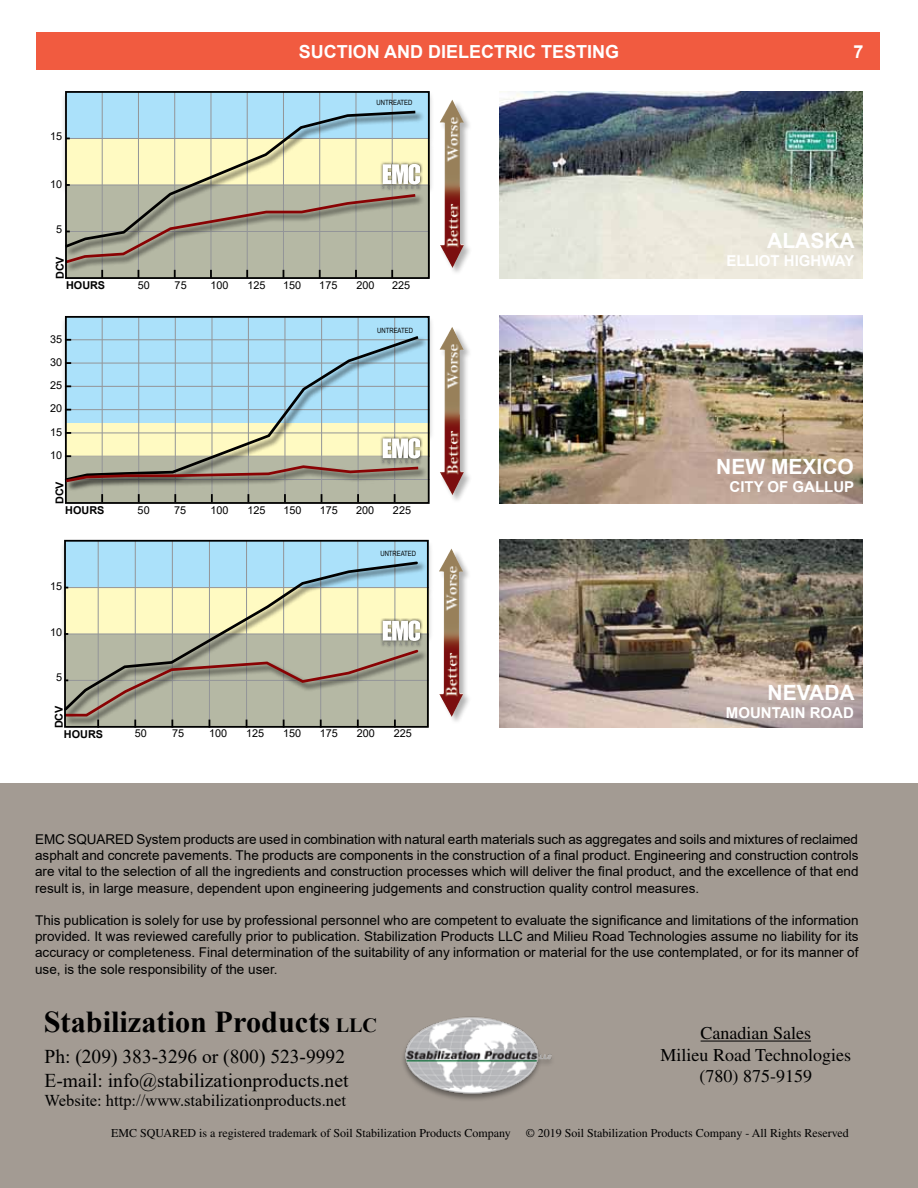
<style>
.page{position:relative;width:918px;height:1188px;background:#fff}
.page>*{position:absolute;margin:0;border:0;box-sizing:border-box;transform-origin:0 0}
.t1{font:700 30.3px "Times New Roman";color:#000}
.t2{font:700 21px "Arial";color:#fff}
.t3{font:19.5px/23.4px "Times New Roman";color:#000}
.t4{font:18px/21.6px "Times";color:#000;text-align:center}
.t5{font:700 18px "Arial";color:#fff}
.t6{font:16.5px "Times New Roman";color:#000}
.t7{font:700 15px "Arial";color:#fff}
.t8{font:13.5px/16.2px "Arial";color:#000;text-align:justify}
.t9{font:12px "Times";color:#000}
.t10{font:10.8px "Arial";color:#000}
.t11{font:700 10.8px "Arial";color:#000}
.t12{font:7.2px "Arial Narrow";color:#000}
.s1{font-size:20.25px}
</style>
<div class="page">
<div style="left:37px;top:32px;width:843px;height:38px;background:#f15b40"></div>
<img style="left:499px;top:315px;width:363px;height:188px">
<div style="left:439px;top:327px;width:34px;height:177px;background:#000;opacity:.3"></div>
<img style="left:440px;top:327px;width:23px;height:168px">
<div style="left:65px;top:456px;width:364px;height:46px;background:#b5b8a4"></div>
<div style="left:66px;top:317px;width:363px;height:116px;background:#abe1fa"></div>
<hr style="left:394px;top:318px;width:1px;height:183px;background:#939598">
<svg style="left:394px;top:494px;width:2px;height:7px"></svg>
<hr style="left:285px;top:318px;width:1px;height:183px;background:#939598">
<svg style="left:284px;top:494px;width:2px;height:7px"></svg>
<hr style="left:248px;top:318px;width:1px;height:183px;background:#939598">
<hr style="left:212px;top:318px;width:1px;height:183px;background:#939598">
<svg style="left:211px;top:494px;width:2px;height:7px"></svg>
<hr style="left:138px;top:318px;width:1px;height:183px;background:#939598">
<svg style="left:138px;top:494px;width:2px;height:7px"></svg>
<hr style="left:175px;top:318px;width:1px;height:183px;background:#939598">
<svg style="left:174px;top:494px;width:2px;height:7px"></svg>
<hr style="left:102px;top:318px;width:1px;height:183px;background:#939598">
<svg style="left:101px;top:494px;width:2px;height:7px"></svg>
<hr style="left:321px;top:318px;width:1px;height:183px;background:#939598">
<hr style="left:358px;top:318px;width:1px;height:183px;background:#939598">
<svg style="left:357px;top:494px;width:2px;height:7px"></svg>
<div style="left:65px;top:316px;width:365px;height:188px;border:2px solid #000"></div>
<svg style="left:63px;top:334px;width:358px;height:98px"></svg>
<div style="left:66px;top:465px;width:362px;height:26px;background:#000;opacity:.75"></div>
<div style="left:380px;top:435px;width:43px;height:31px;background:#000;opacity:.75"></div>
<svg style="left:63px;top:432px;width:358px;height:52px"></svg>
<img style="left:499px;top:540px;width:363px;height:188px">
<div style="left:65px;top:540px;width:363px;height:47px;background:#abe1fa"></div>
<hr style="left:320px;top:540px;width:1px;height:186px;background:#939598">
<hr style="left:135px;top:540px;width:1px;height:186px;background:#939598">
<hr style="left:98px;top:540px;width:1px;height:186px;background:#939598">
<hr style="left:172px;top:540px;width:1px;height:186px;background:#939598">
<hr style="left:209px;top:540px;width:1px;height:186px;background:#939598">
<hr style="left:246px;top:540px;width:1px;height:186px;background:#939598">
<hr style="left:283px;top:540px;width:1px;height:186px;background:#939598">
<hr style="left:394px;top:540px;width:1px;height:186px;background:#939598">
<hr style="left:357px;top:540px;width:1px;height:186px;background:#939598">
<svg style="left:62px;top:560px;width:358px;height:75px"></svg>
<div style="left:64px;top:540px;width:365px;height:188px;border:2px solid #000"></div>
<div style="left:439px;top:549px;width:34px;height:177px;background:#000;opacity:.3"></div>
<img style="left:439px;top:549px;width:24px;height:168px">
<div style="left:380px;top:618px;width:43px;height:30px;background:#000;opacity:.75"></div>
<svg style="left:63px;top:621px;width:357px;height:107px;background:#afad99"></svg>
<img style="left:499px;top:91px;width:363px;height:188px">
<div style="left:439px;top:100px;width:34px;height:177px;background:#000;opacity:.3"></div>
<img style="left:440px;top:100px;width:23px;height:168px">
<div style="left:66px;top:92px;width:364px;height:46px;background:#abe1fa"></div>
<hr style="left:66px;top:138px;width:363px;height:1px;background:#939598">
<hr style="left:66px;top:185px;width:363px;height:1px;background:#939598">
<hr style="left:66px;top:231px;width:363px;height:1px;background:#939598">
<hr style="left:319px;top:92px;width:1px;height:185px;background:#939598">
<hr style="left:102px;top:92px;width:1px;height:185px;background:#939598">
<hr style="left:138px;top:92px;width:1px;height:185px;background:#939598">
<hr style="left:174px;top:92px;width:1px;height:185px;background:#939598">
<hr style="left:211px;top:92px;width:1px;height:185px;background:#939598">
<hr style="left:356px;top:92px;width:1px;height:185px;background:#939598">
<hr style="left:392px;top:92px;width:1px;height:185px;background:#939598">
<hr style="left:247px;top:92px;width:1px;height:185px;background:#939598">
<hr style="left:283px;top:92px;width:1px;height:185px;background:#939598">
<svg style="left:63px;top:109px;width:355px;height:55px"></svg>
<div style="left:65px;top:91px;width:365px;height:188px;border:2px solid #000"></div>
<div style="left:380px;top:161px;width:43px;height:31px;background:#000;opacity:.75"></div>
<svg style="left:63px;top:164px;width:357px;height:114px;background:#b4b29c"></svg>
<div style="left:0;top:784px;width:918px;height:404px;background:#a39b93"></div>
<img style="left:403px;top:1016px;width:149px;height:84px">
<hr style="left:701px;top:1041px;width:110px;height:1px;background:#000">
<h3 class="t5" style="left:299px;top:39px;width:322px">SUCTION AND DIELECTRIC TESTING</h3>
<h3 class="t5" style="left:853px;top:39px;width:12px">7</h3>
<p class="t10" style="left:50px;top:129px;width:14px">15</p>
<p class="t10" style="left:50px;top:177px;width:14px">10</p>
<p class="t10" style="left:56px;top:222px;width:8px">5</p>
<p class="t11" style="left:52px;top:279px;width:24px;rotate:-90deg">DCV</p>
<p class="t11" style="left:66px;top:278px;width:41px">HOURS</p>
<p class="t10" style="left:50px;top:331px;width:14px">35</p>
<p class="t10" style="left:50px;top:355px;width:14px">30</p>
<p class="t10" style="left:50px;top:378px;width:14px">25</p>
<p class="t10" style="left:50px;top:401px;width:14px">20</p>
<p class="t10" style="left:50px;top:424px;width:14px">15</p>
<p class="t10" style="left:50px;top:448px;width:14px">10</p>
<p class="t11" style="left:52px;top:504px;width:24px;rotate:-90deg">DCV</p>
<p class="t11" style="left:65px;top:502px;width:41px">HOURS</p>
<p class="t10" style="left:50px;top:579px;width:14px">15</p>
<p class="t10" style="left:50px;top:624px;width:14px">10</p>
<p class="t10" style="left:56px;top:670px;width:8px">5</p>
<p class="t11" style="left:51px;top:728px;width:24px;rotate:-90deg">DCV</p>
<p class="t12" style="left:377px;top:97px;width:37px">UNTREATED</p>
<p class="t10" style="left:138px;top:277px;width:14px">50</p>
<p class="t10" style="left:175px;top:277px;width:14px">75</p>
<p class="t10" style="left:211px;top:277px;width:20px">100</p>
<p class="t10" style="left:247px;top:277px;width:20px">125</p>
<p class="t10" style="left:283px;top:277px;width:20px">150</p>
<p class="t10" style="left:319px;top:277px;width:20px">175</p>
<p class="t10" style="left:357px;top:277px;width:20px">200</p>
<p class="t10" style="left:392px;top:277px;width:20px">225</p>
<p class="t12" style="left:377px;top:326px;width:37px">UNTREATED</p>
<p class="t10" style="left:138px;top:502px;width:14px">50</p>
<p class="t10" style="left:174px;top:502px;width:14px">75</p>
<p class="t10" style="left:210px;top:502px;width:20px">100</p>
<p class="t10" style="left:247px;top:502px;width:20px">125</p>
<p class="t10" style="left:284px;top:502px;width:20px">150</p>
<p class="t10" style="left:320px;top:502px;width:20px">175</p>
<p class="t10" style="left:356px;top:502px;width:20px">200</p>
<p class="t10" style="left:393px;top:502px;width:20px">225</p>
<p class="t12" style="left:380px;top:549px;width:37px">UNTREATED</p>
<p class="t11" style="left:64px;top:726px;width:41px">HOURS</p>
<p class="t10" style="left:135px;top:726px;width:14px">50</p>
<p class="t10" style="left:172px;top:726px;width:14px">75</p>
<p class="t10" style="left:209px;top:726px;width:20px">100</p>
<p class="t10" style="left:246px;top:726px;width:20px">125</p>
<p class="t10" style="left:283px;top:726px;width:20px">150</p>
<p class="t10" style="left:320px;top:726px;width:20px">175</p>
<p class="t10" style="left:357px;top:726px;width:20px">200</p>
<p class="t10" style="left:394px;top:726px;width:20px">225</p>
<h2 class="t2" style="left:767px;top:226px;width:89px">ALASKA</h2>
<p class="t7" style="left:726px;top:251px;width:129px">ELLIOT HIGHWAY</p>
<h2 class="t2" style="left:716px;top:452px;width:139px">NEW MEXICO</h2>
<p class="t7" style="left:730px;top:476px;width:126px">CITY OF GALLUP</p>
<h2 class="t2" style="left:768px;top:677px;width:89px">NEVADA</h2>
<p class="t7" style="left:726px;top:702px;width:130px">MOUNTAIN ROAD</p>
<p class="t8" style="left:35px;top:831px;width:825px">EMC SQUARED System products are used in combination with natural earth materials such as aggregates and soils and mixtures of reclaimed asphalt and concrete pavements. The products are components in the construction of a final product. Engineering and construction controls are vital to the selection of all the ingredients and construction processes which will deliver the final product, and the excellence of that end result is, in large measure, dependent upon engineering judgements and construction quality control measures.</p>
<p class="t8" style="left:35px;top:912px;width:825px">This publication is solely for use by professional personnel who are competent to evaluate the significance and limitations of the information provided. It was reviewed carefully prior to publication. Stabilization Products LLC and Milieu Road Technologies assume no liability for its accuracy or completeness. Final determination of the suitability of any information or material for the use contemplated, or for its manner of use, is the sole responsibility of the user.</p>
<h1 class="t1" style="left:44px;top:1000px;width:335px">Stabilization Products <span class="s1">LLC</span></h1>
<h3 class="t3" style="left:45px;top:1044px;width:305px">Ph: (209) 383-3296 or (800) 523-9992<br>E-mail: info@stabilizationproducts.net</h3>
<p class="t6" style="left:45px;top:1089px;width:303px">Website: http://www.stabilizationproducts.net</p>
<h3 class="t4" style="left:661px;top:1022px;width:192px">Canadian Sales<br>Milieu Road Technologies (780) 875-9159</h3>
<p class="t9" style="left:111px;top:1126px;width:401px">EMC SQUARED is a registered trademark of Soil Stabilization Products Company</p>
<p class="t9" style="left:526px;top:1126px;width:325px">© 2019 Soil Stabilization Products Company - All Rights Reserved</p>
</div>
